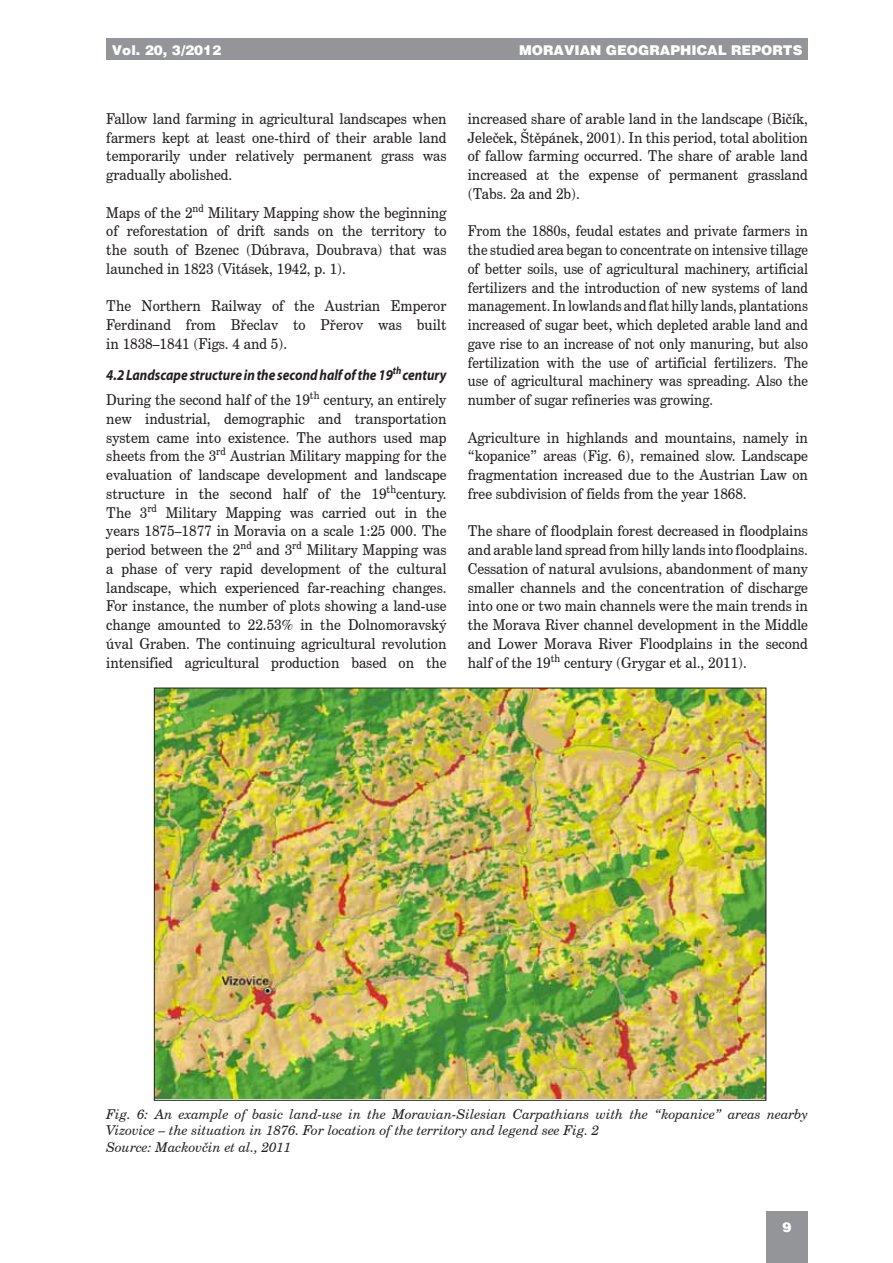
<style>
.page{position:relative;width:893px;height:1263px;background:#fff}
.page>*{position:absolute;margin:0;border:0;box-sizing:border-box;transform-origin:0 0}
.t1{font:15px/18.8px "Century Schoolbook CE";color:#231f20;text-align:justify;scale:.92 1}
.t2{font:15px/18.8px "Century Schoolbook CE";color:#231f20;text-align:justify;scale:.89 1}
.t3{font:italic 700 15px "Myriad Pro";color:#231f20;scale:.89 1}
.t4{font:italic 13.5px/16.2px "Century Schoolbook CE";color:#231f20}
.t5{font:900 13.5px "Switzerland";color:#fff}
</style>
<div class="page">
<div style="left:106px;top:38px;width:702px;height:22px;background:#939598"></div>
<div style="left:766px;top:1212px;width:42px;height:51px;background:#939598"></div>
<img style="left:156px;top:690px;width:608px;height:408px">
<p class="t5" style="left:112px;top:42px;width:111px">VOL. 20, 3/2012</p>
<p class="t5" style="left:519px;top:42px;width:285px">MORAVIAN GEOGRAPHICAL REPORTS</p>
<p class="t1" style="left:106px;top:109px;width:371px">Fallow land farming in agricultural landscapes when farmers kept at least one-third of their arable land temporarily under relatively permanent grass was gradually abolished.</p>
<p class="t1" style="left:106px;top:203px;width:371px">Maps of the 2<sup>nd</sup> Military Mapping show the beginning of reforestation of drift sands on the territory to the south of Bzenec (Dúbrava, Doubrava) that was launched in 1823 (Vitásek, 1942, p. 1).</p>
<p class="t1" style="left:106px;top:296px;width:371px">The Northern Railway of the Austrian Emperor Ferdinand from Břeclav to Přerov was built in 1838–1841 (Figs. 4 and 5).</p>
<p class="t3" style="left:106px;top:365px;width:384px">4.2 Landscape structure in the second half of the 19<sup>th</sup> century</p>
<p class="t1" style="left:106px;top:390px;width:371px">During the second half of the 19<sup>th</sup> century, an entirely new industrial, demographic and transportation system came into existence. The authors used map sheets from the 3<sup>rd</sup> Austrian Military mapping for the evaluation of landscape development and landscape structure in the second half of the 19<sup>th</sup>century.<br>The 3<sup>rd</sup> Military Mapping was carried out in the years 1875–1877 in Moravia on a scale 1:25 000. The period between the 2<sup>nd</sup> and 3<sup>rd</sup> Military Mapping was a phase of very rapid development of the cultural landscape, which experienced far-reaching changes.<br>For instance, the number of plots showing a land-use change amounted to 22.53% in the Dolnomoravský úval Graben. The continuing agricultural revolution intensified agricultural production based on the</p>
<p class="t1" style="left:468px;top:109px;width:371px">increased share of arable land in the landscape (Bičík, Jeleček, Štěpánek, 2001). In this period, total abolition of fallow farming occurred. The share of arable land increased at the expense of permanent grassland (Tabs. 2a and 2b).</p>
<p class="t2" style="left:468px;top:221px;width:384px">From the 1880s, feudal estates and private farmers in the studied area began to concentrate on intensive tillage of better soils, use of agricultural machinery, artificial fertilizers and the introduction of new systems of land management. In lowlands and flat hilly lands, plantations increased of sugar beet, which depleted arable land and gave rise to an increase of not only manuring, but also fertilization with the use of artificial fertilizers. The use of agricultural machinery was spreading. Also the number of sugar refineries was growing.</p>
<p class="t1" style="left:468px;top:428px;width:371px">Agriculture in highlands and mountains, namely in “kopanice” areas (Fig. 6), remained slow. Landscape fragmentation increased due to the Austrian Law on free subdivision of fields from the year 1868.</p>
<p class="t1" style="left:468px;top:521px;width:371px">The share of floodplain forest decreased in floodplains and arable land spread from hilly lands into floodplains.<br>Cessation of natural avulsions, abandonment of many smaller channels and the concentration of discharge into one or two main channels were the main trends in the Morava River channel development in the Middle and Lower Morava River Floodplains in the second half of the 19<sup>th</sup> century (Grygar et al., 2011).</p>
<p class="t4" style="left:106px;top:1106px;width:703px">Fig. 6: An example of basic land-use in the Moravian-Silesian Carpathians with the “kopanice” areas nearby<br>Vizovice – the situation in 1876. For location of the territory and legend see Fig. 2<br>Source: Mackovčin et al., 2011</p>
<p class="t5" style="left:782px;top:1219px;width:11px">9</p>
</div>
